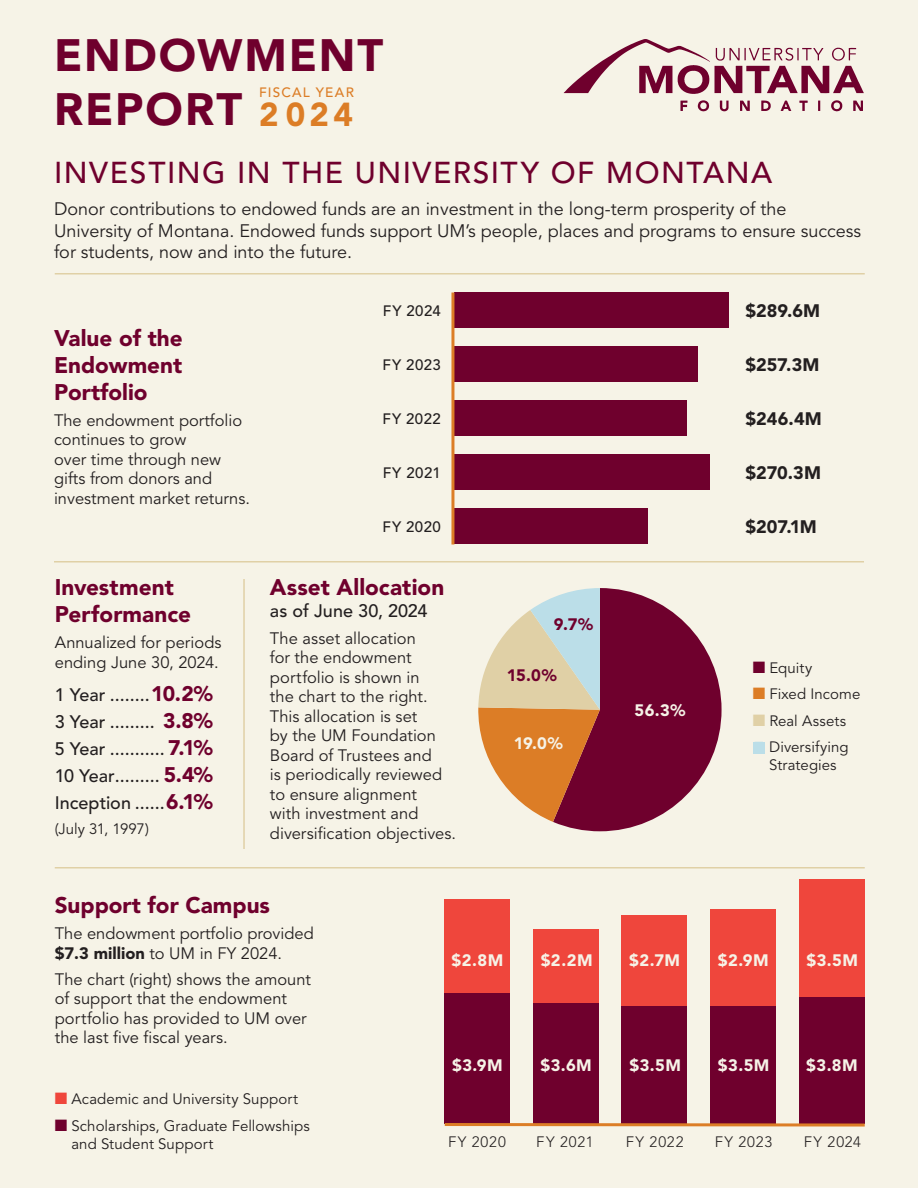
<style>
.page{position:relative;width:918px;height:1188px;background:#f6f3e7}
.page>*{position:absolute;margin:0;border:0;box-sizing:border-box;transform-origin:0 0}
.t1{font:900 45px "Avenir LT Std";letter-spacing:.045em;color:#6f002d}
.t2{font:900 33px "Avenir LT Std";color:#dc7d26}
.t3{font:500 30px "Avenir LT Std";letter-spacing:.05em;color:#6f002d}
.t4{font:900 22.5px/27px "Avenir LT Std";color:#6f002d;text-align:justify}
.t5{font:900 21px "Avenir LT Std";color:#6f002d}
.t6{font:18px/21.6px "Avenir LT Std";color:#231f20}
.t7{font:500 18px "Avenir LT Std";color:#231f20}
.t8{font:900 18px "Avenir LT Std";color:#231f20}
.t9{font:16.5px/19.5px "Avenir LT Std";color:#231f20}
.t10{font:900 16.5px "Avenir LT Std";letter-spacing:.02em;color:#f6f3e7}
.t11{font:900 16.5px "Avenir LT Std";color:#6f002d}
.Basic_Body_Copy{font:15px/18px "Avenir LT Std";letter-spacing:.005em;color:#231f20}
.t12{font:500 15px "Avenir LT Std";letter-spacing:.035em;color:#231f20}
.t13{font:300 15px "Avenir LT Std";letter-spacing:.065em;color:#231f20}
.t14{font:500 13.5px "Avenir LT Std";letter-spacing:.09em;color:#dc7d26}
.s1{font-weight:900;font-size:21px;color:#6f002d}
.s2{color:#6f002d}
.s3{color:#dc7d26}
.s4{color:#e0d0a6}
.s5{color:#bbdee8}
.s6{font-weight:900}
.s7{color:#ef463c}
</style>
<div class="page">
<hr style="left:54px;top:561px;width:810px;height:1px;background:#e0d0a6">
<hr style="left:55px;top:273px;width:810px;height:1px;background:#e0d0a6">
<hr style="left:55px;top:867px;width:810px;height:1px;background:#e0d0a6">
<div style="left:454px;top:508px;width:194px;height:36px;background:#6f002d"></div>
<div style="left:454px;top:454px;width:256px;height:36px;background:#6f002d"></div>
<div style="left:454px;top:400px;width:233px;height:36px;background:#6f002d"></div>
<div style="left:454px;top:346px;width:244px;height:36px;background:#6f002d"></div>
<div style="left:454px;top:292px;width:275px;height:36px;background:#6f002d"></div>
<hr style="left:451px;top:292px;width:3px;height:252px;background:#dc7d26">
<div style="left:445px;top:993px;width:65px;height:131px;background:#6f002d"></div>
<div style="left:445px;top:899px;width:65px;height:94px;background:#ef463c"></div>
<div style="left:533px;top:1003px;width:66px;height:121px;background:#6f002d"></div>
<div style="left:533px;top:929px;width:66px;height:74px;background:#ef463c"></div>
<div style="left:622px;top:1006px;width:65px;height:118px;background:#6f002d"></div>
<div style="left:622px;top:916px;width:65px;height:90px;background:#ef463c"></div>
<div style="left:711px;top:1006px;width:65px;height:118px;background:#6f002d"></div>
<div style="left:711px;top:909px;width:65px;height:97px;background:#ef463c"></div>
<div style="left:799px;top:996px;width:66px;height:128px;background:#6f002d"></div>
<div style="left:799px;top:879px;width:66px;height:117px;background:#ef463c"></div>
<svg style="left:444px;top:1122px;width:421px;height:5px"></svg>
<svg style="left:478px;top:588px;width:244px;height:243px"></svg>
<hr style="left:243px;top:579px;width:2px;height:270px;background:#e0d0a6">
<svg style="left:853px;top:101px;width:10px;height:10px"></svg>
<svg style="left:740px;top:101px;width:10px;height:10px"></svg>
<svg style="left:698px;top:100px;width:11px;height:11px"></svg>
<svg style="left:831px;top:100px;width:11px;height:11px"></svg>
<svg style="left:761px;top:100px;width:10px;height:11px"></svg>
<svg style="left:720px;top:101px;width:9px;height:10px"></svg>
<svg style="left:781px;top:101px;width:10px;height:10px"></svg>
<svg style="left:680px;top:101px;width:7px;height:10px"></svg>
<svg style="left:799px;top:101px;width:9px;height:10px"></svg>
<svg style="left:818px;top:101px;width:2px;height:10px"></svg>
<svg style="left:564px;top:39px;width:300px;height:55px"></svg>
<div style="left:753px;top:742px;width:12px;height:12px;background:#bbdee8"></div>
<p class="t1" style="left:54px;top:28px;width:331px">ENDOWMENT</p>
<p class="t1" style="left:54px;top:82px;width:190px">REPORT</p>
<p class="t14" style="left:259px;top:85px;width:96px">FISCAL YEAR</p>
<p class="t2" style="left:259px;top:94px;width:95px">2024</p>
<p class="t3" style="left:54px;top:156px;width:720px">INVESTING IN THE UNIVERSITY OF MONTANA</p>
<p class="t6" style="left:54px;top:199px;width:809px">Donor contributions to endowed funds are an investment in the long-term prosperity of the<br>University of Montana. Endowed funds support UM’s people, places and programs to ensure success for students, now and into the future.</p>
<p class="t4" style="left:54px;top:324px;width:130px">Value of the Endowment Portfolio</p>
<p class="t9" style="left:54px;top:411px;width:198px">The endowment portfolio continues to grow<br>over time through new gifts from donors and investment market returns.</p>
<p class="t4" style="left:55px;top:574px;width:138px">Investment<br>Performance</p>
<p class="t9" style="left:55px;top:633px;width:168px">Annualized for periods ending June 30, 2024.</p>
<p class="t7" style="left:55px;top:685px;width:160px">1 Year ........<span class="s1">10.2%</span></p>
<p class="t7" style="left:55px;top:712px;width:160px">3 Year ......... <span class="s1">3.8%</span></p>
<p class="t7" style="left:55px;top:739px;width:160px">5 Year ........... <span class="s1">7.1%</span></p>
<p class="t7" style="left:55px;top:766px;width:160px">10 Year......... <span class="s1">5.4%</span></p>
<p class="t7" style="left:55px;top:793px;width:78px">Inception</p>
<p class="t5" style="left:166px;top:789px;width:48px">6.1%</p>
<p class="Basic_Body_Copy" style="left:55px;top:820px;width:96px">(July 31, 1997)</p>
<p class="t12" style="left:383px;top:302px;width:60px">FY 2024</p>
<p class="t8" style="left:745px;top:300px;width:76px">$289.6M</p>
<p class="t12" style="left:383px;top:356px;width:60px">FY 2023</p>
<p class="t8" style="left:745px;top:354px;width:76px">$257.3M</p>
<p class="t12" style="left:382px;top:410px;width:60px">FY 2022</p>
<p class="t8" style="left:745px;top:408px;width:78px">$246.4M</p>
<p class="t12" style="left:383px;top:464px;width:60px">FY 2021</p>
<p class="t8" style="left:745px;top:462px;width:77px">$270.3M</p>
<p class="t12" style="left:382px;top:518px;width:60px">FY 2020</p>
<p class="t8" style="left:745px;top:516px;width:73px">$207.1M</p>
<p class="t4" style="left:270px;top:574px;width:176px">Asset Allocation</p>
<p class="t7" style="left:270px;top:601px;width:159px">as of June 30, 2024</p>
<p class="t9" style="left:270px;top:629px;width:188px">The asset allocation<br>for the endowment portfolio is shown in<br>the chart to the right.<br>This allocation is set<br>by the UM Foundation<br>Board of Trustees and<br>is periodically reviewed to ensure alignment<br>with investment and diversification objectives.</p>
<p class="t11" style="left:554px;top:614px;width:41px">9.7%</p>
<p class="t11" style="left:507px;top:666px;width:51px">15.0%</p>
<p class="t10" style="left:514px;top:733px;width:50px">19.0%</p>
<p class="t10" style="left:635px;top:700px;width:52px">56.3%</p>
<p class="Basic_Body_Copy" style="left:753px;top:659px;width:61px"><span class="s2">■</span> Equity</p>
<p class="Basic_Body_Copy" style="left:753px;top:685px;width:109px"><span class="s3">■</span> Fixed Income</p>
<p class="Basic_Body_Copy" style="left:753px;top:712px;width:95px"><span class="s4">■</span> Real Assets</p>
<p class="Basic_Body_Copy" style="left:753px;top:739px;width:98px;text-align:center"><span class="s5">■</span> Diversifying<br>Strategies</p>
<p class="t4" style="left:55px;top:892px;width:217px">Support for Campus</p>
<p class="t9" style="left:55px;top:924px;width:261px">The endowment portfolio provided <span class="s6">$7.3 million</span> to UM in FY 2024.</p>
<p class="t9" style="left:55px;top:970px;width:258px">The chart (right) shows the amount of support that the endowment portfolio has provided to UM over the last five fiscal years.</p>
<p class="Basic_Body_Copy" style="left:55px;top:1091px;width:245px"><span class="s7">■</span> Academic and University Support</p>
<p class="Basic_Body_Copy" style="left:71px;top:1117px;width:240px;text-indent:-17px"><span class="s2">■</span> Scholarships, Graduate Fellowships and Student Support</p>
<p class="t10" style="left:452px;top:951px;width:53px">$2.8M</p>
<p class="t10" style="left:452px;top:1055px;width:52px">$3.9M</p>
<p class="t10" style="left:541px;top:951px;width:53px">$2.2M</p>
<p class="t10" style="left:540px;top:1055px;width:53px">$3.6M</p>
<p class="t10" style="left:629px;top:951px;width:52px">$2.7M</p>
<p class="t10" style="left:629px;top:1055px;width:53px">$3.5M</p>
<p class="t10" style="left:718px;top:951px;width:52px">$2.9M</p>
<p class="t10" style="left:718px;top:1055px;width:53px">$3.5M</p>
<p class="t10" style="left:806px;top:951px;width:53px">$3.5M</p>
<p class="t10" style="left:806px;top:1055px;width:53px">$3.8M</p>
<p class="t13" style="left:448px;top:1133px;width:59px">FY 2020</p>
<p class="t13" style="left:536px;top:1133px;width:59px">FY 2021</p>
<p class="t13" style="left:626px;top:1133px;width:59px">FY 2022</p>
<p class="t13" style="left:715px;top:1133px;width:59px">FY 2023</p>
<p class="t13" style="left:804px;top:1133px;width:59px">FY 2024</p>
</div>
